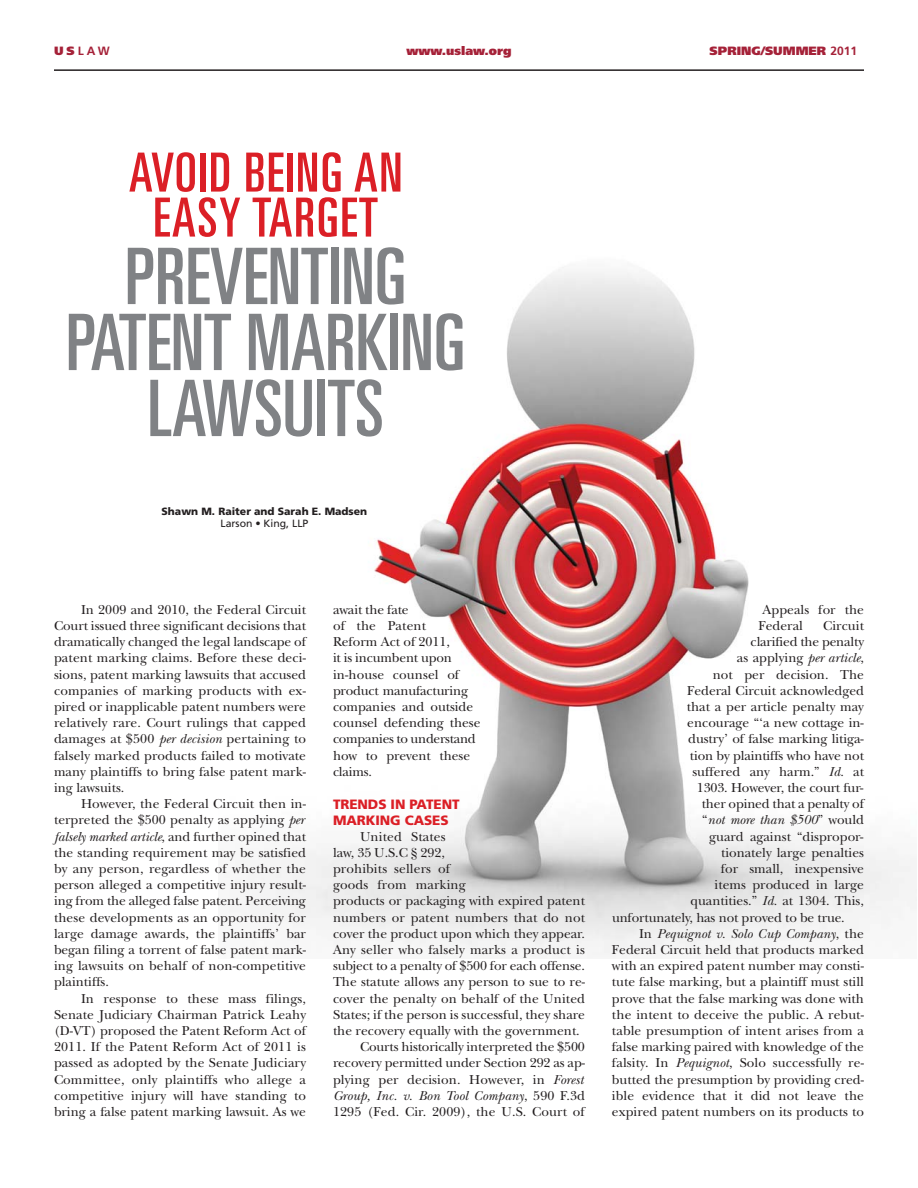
<style>
.page{position:relative;width:918px;height:1188px;background:#fff}
.page>*{position:absolute;margin:0;border:0;box-sizing:border-box;transform-origin:0 0}
.t1{font:ultra-condensed 78px/66px "Univers";color:#808285;text-align:center}
.t2{font:ultra-condensed 54px/45px "Univers";letter-spacing:.03em;color:#db1f26;text-align:center}
.t3{font:13.5px/16.2px "New Baskerville";color:#231f20;text-align:justify}
.t4{font:italic 13.5px "New Baskerville";letter-spacing:.01em;color:#231f20}
.t5{font:900 13.5px/16.2px "Frutiger";letter-spacing:-.005em;color:#db1f26}
.t6{font:900 12px "Frutiger";color:#a52138}
.t7{font:700 12px "Frutiger";color:#a52138}
.t8{font:900 10.5px "Frutiger";color:#231f20}
.t9{font:10.5px "Frutiger";color:#231f20}
.s1{font-weight:900}
.s2{font-weight:700}
.s3{font-style:italic}
.s4{font-style:normal}
</style>
<div class="page">
<img style="left:235px;top:267px;width:682px;height:691px">
<hr style="left:54px;top:69px;width:810px;height:2px;background:#231f20">
<p class="t7" style="left:54px;top:46px;width:57px"><span class="s1">US</span>LAW</p>
<p class="t6" style="left:406px;top:46px;width:107px">www.uslaw.org</p>
<p class="t6" style="left:710px;top:46px;width:149px">SPRING/SUMMER <span class="s2">2011</span></p>
<h2 class="t2" style="left:129px;top:155px;width:275px">AVOID BEING AN<br>EASY TARGET</h2>
<h1 class="t1" style="left:66px;top:250px;width:401px">PREVENTING<br>PATENT MARKING<br>LAWSUITS</h1>
<p class="t8" style="left:162px;top:507px;width:207px">Shawn M. Raiter and Sarah E. Madsen</p>
<p class="t9" style="left:220px;top:519px;width:90px">Larson • King, LLP</p>
<p class="t3" style="left:54px;top:603px;width:254px;text-indent:27px">In 2009 and 2010, the Federal Circuit Court issued three significant decisions that dramatically changed the legal landscape of patent marking claims. Before these deci&shy;sions, patent marking lawsuits that accused companies of marking products with ex&shy;pired or inapplicable patent numbers were relatively rare. Court rulings that capped damages at $500 <span class="s3">per decision</span> pertaining to falsely marked products failed to motivate many plaintiffs to bring false patent mark&shy;ing lawsuits.</p>
<p class="t3" style="left:54px;top:797px;width:254px;text-indent:27px">However, the Federal Circuit then in&shy;terpreted the $500 penalty as applying <span class="s3">per falsely marked article</span>, and further opined that the standing requirement may be satisfied by any person, regardless of whether the person alleged a competitive injury result&shy;ing from the alleged false patent. Perceiving these developments as an opportunity for large damage awards, the plaintiffs’ bar began filing a torrent of false patent mark&shy;ing lawsuits on behalf of non-competitive plaintiffs.</p>
<p class="t3" style="left:54px;top:992px;width:254px;text-indent:27px">In response to these mass filings, Senate Judiciary Chairman Patrick Leahy (D-VT) proposed the Patent Reform Act of 2011. If the Patent Reform Act of 2011 is passed as adopted by the Senate Judiciary Committee, only plaintiffs who allege a competitive injury will have standing to bring a false patent marking lawsuit. As we</p>
<p class="t3" style="left:333px;top:603px;width:149px;text-align:left">await the fate<br>of the Patent<br>Reform Act of 2011,<br>it is incumbent upon in-house counsel of product manufacturing companies and outside counsel defending these companies to understand how to prevent these claims.</p>
<p class="t5" style="left:333px;top:797px;width:128px">TRENDS IN PATENT<br>MARKING CASES</p>
<p class="t3" style="left:360px;top:830px;width:87px">United States</p>
<p class="t3" style="left:333px;top:846px;width:114px">law, 35 U.S.C § 292,</p>
<p class="t3" style="left:333px;top:862px;width:119px">prohibits sellers of</p>
<p class="t3" style="left:333px;top:878px;width:134px">goods from marking</p>
<p class="t3" style="left:333px;top:895px;width:254px">products or packaging with expired patent</p>
<p class="t3" style="left:333px;top:911px;width:254px">numbers or patent numbers that do not</p>
<p class="t3" style="left:333px;top:927px;width:254px">cover the product upon which they appear.</p>
<p class="t3" style="left:333px;top:943px;width:253px">Any seller who falsely marks a product is</p>
<p class="t3" style="left:333px;top:959px;width:254px">subject to a penalty of $500 for each offense.</p>
<p class="t3" style="left:333px;top:976px;width:254px">The statute allows any person to sue to re-</p>
<p class="t3" style="left:333px;top:992px;width:254px">cover the penalty on behalf of the United</p>
<p class="t3" style="left:333px;top:1008px;width:253px">States; if the person is successful, they share</p>
<p class="t3" style="left:333px;top:1024px;width:248px">the recovery equally with the government.</p>
<p class="t3" style="left:360px;top:1040px;width:226px">Courts historically interpreted the $500</p>
<p class="t3" style="left:333px;top:1057px;width:253px">recovery permitted under Section 292 as ap-</p>
<p class="t3" style="left:333px;top:1073px;width:252px">plying per decision. However, in <span class="s3">Forest</span></p>
<p class="t4" style="left:333px;top:1091px;width:254px">Group, Inc. v. Bon Tool Company<span class="s4">, 590 F.3d</span></p>
<p class="t3" style="left:333px;top:1105px;width:253px">1295 (Fed. Cir. 2009), the U.S. Court of</p>
<p class="t3" style="left:758px;top:603px;width:107px;text-indent:4px">Appeals for the<br>Federal</p>
<p class="t3" style="left:823px;top:619px;width:42px">Circuit</p>
<p class="t3" style="left:751px;top:635px;width:115px">clarified the penalty</p>
<p class="t3" style="left:737px;top:652px;width:129px">as applying <span class="s3">per article</span>,</p>
<p class="t3" style="left:713px;top:668px;width:153px">not per decision. The</p>
<p class="t3" style="left:687px;top:684px;width:178px">Federal Circuit acknowledged</p>
<p class="t3" style="left:687px;top:700px;width:179px">that a per article penalty may</p>
<p class="t3" style="left:687px;top:716px;width:178px">encourage “‘a new cottage in-</p>
<p class="t3" style="left:688px;top:733px;width:177px">dustry’ of false marking litiga-</p>
<p class="t3" style="left:690px;top:749px;width:176px">tion by plaintiffs who have not</p>
<p class="t3" style="left:692px;top:765px;width:173px">suffered any harm.” <span class="s3">Id.</span> at</p>
<p class="t3" style="left:697px;top:781px;width:168px">1303. However, the court fur-</p>
<p class="t3" style="left:702px;top:797px;width:164px">ther opined that a penalty of</p>
<p class="t4" style="left:702px;top:815px;width:163px"><span class="s4">“</span>not more than $500<span class="s4">” would</span></p>
<p class="t3" style="left:709px;top:830px;width:156px">guard against “dispropor-</p>
<p class="t3" style="left:721px;top:846px;width:144px">tionately large penalties</p>
<p class="t3" style="left:721px;top:862px;width:145px">for small, inexpensive</p>
<p class="t3" style="left:715px;top:878px;width:151px">items produced in large</p>
<p class="t3" style="left:691px;top:895px;width:175px">quantities.” <span class="s3">Id.</span> at 1304. This,</p>
<p class="t3" style="left:612px;top:911px;width:234px">unfortunately, has not proved to be true.</p>
<p class="t4" style="left:639px;top:929px;width:226px"><span class="s4">In</span> Pequignot v. Solo Cup Company<span class="s4">, the</span></p>
<p class="t3" style="left:612px;top:943px;width:253px">Federal Circuit held that products marked</p>
<p class="t3" style="left:612px;top:959px;width:253px">with an expired patent number may consti-</p>
<p class="t3" style="left:612px;top:976px;width:253px">tute false marking, but a plaintiff must still</p>
<p class="t3" style="left:612px;top:992px;width:254px">prove that the false marking was done with</p>
<p class="t3" style="left:612px;top:1008px;width:254px">the intent to deceive the public. A rebut-</p>
<p class="t3" style="left:612px;top:1024px;width:254px">table presumption of intent arises from a</p>
<p class="t3" style="left:612px;top:1040px;width:254px">false marking paired with knowledge of the</p>
<p class="t3" style="left:612px;top:1057px;width:253px">falsity. In <span class="s3">Pequignot</span>, Solo successfully re-</p>
<p class="t3" style="left:612px;top:1073px;width:254px">butted the presumption by providing cred-</p>
<p class="t3" style="left:612px;top:1089px;width:254px">ible evidence that it did not leave the</p>
<p class="t3" style="left:612px;top:1105px;width:254px">expired patent numbers on its products to</p>
</div>
